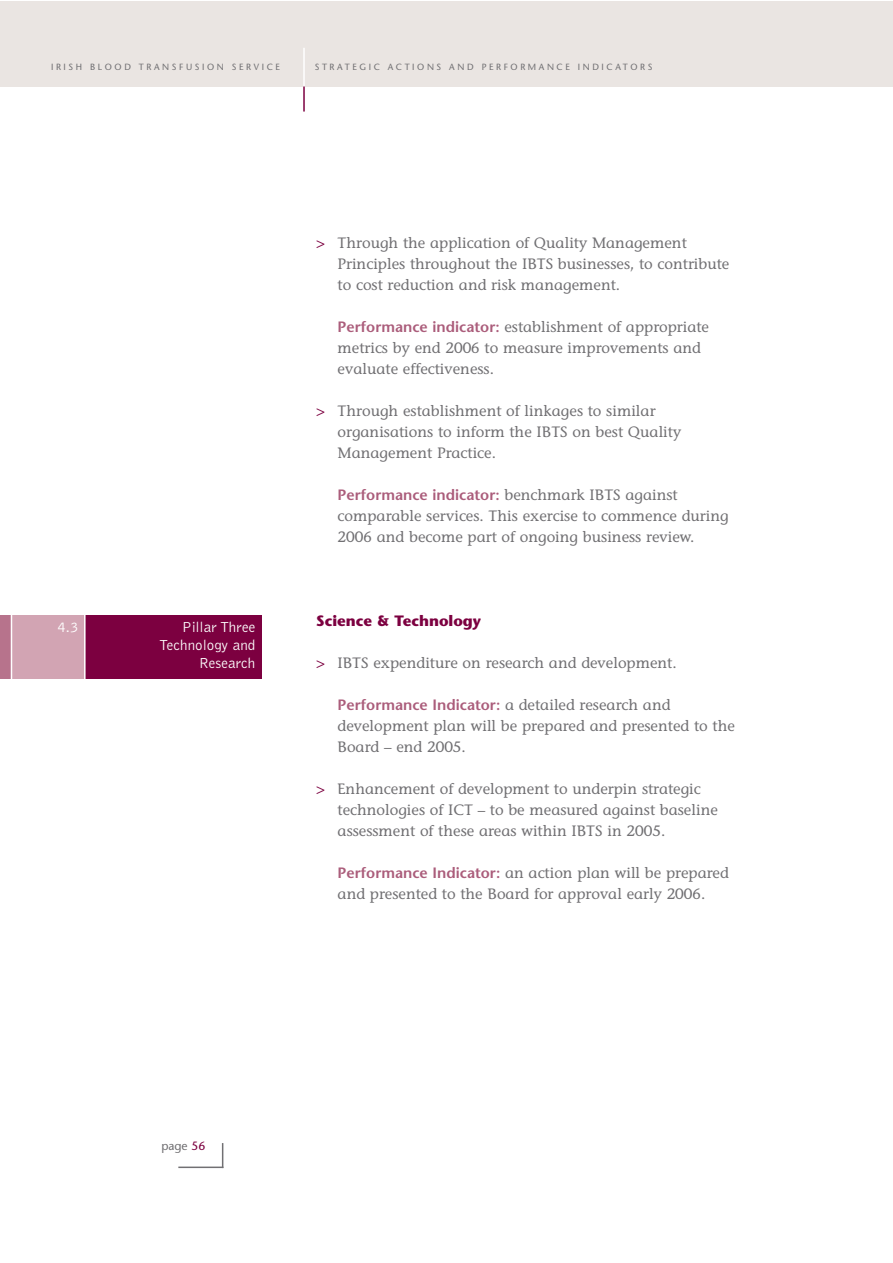
<style>
.page{position:relative;width:893px;height:1263px;background:#fff}
.page>*{position:absolute;margin:0;border:0;box-sizing:border-box;transform-origin:0 0}
.t1{font:15px/21px "Stone Informal";color:#717073}
.t2{font:600 15px "Stone Sans";color:#ab5d7b}
.t3{font:300 15px/18px "Bell Gothic";color:#fff;text-align:right}
.t4{font:700 15px "Stone Sans";color:#7c0040}
.t5{font:12px "Stone Sans";color:#717073}
.t6{font:9px "Stone Sans";letter-spacing:.285em;color:#717073}
.s1{color:#7c0040}
.s2{font-family:"Stone Sans";font-weight:600;color:#ab5d7b}
.s3{font-family:"Stone Informal";font-weight:400;color:#717073}
</style>
<div class="page">
<div style="left:0;top:2px;width:891px;height:85px;background:#eae5e2"></div>
<hr style="left:303px;top:48px;width:2px;height:39px;background:#fff">
<hr style="left:303px;top:87px;width:2px;height:25px;background:#7c0040">
<hr style="left:178px;top:1167px;width:45px;height:1px;background:#717073">
<svg style="left:222px;top:1143px;width:1px;height:24px"></svg>
<div style="left:0;top:615px;width:262px;height:64px;background:#7c0040"></div>
<div style="left:12px;top:615px;width:73px;height:64px;background:#d2a4b3"></div>
<div style="left:0;top:615px;width:11px;height:64px;background:#b7738c"></div>
<hr style="left:84px;top:615px;width:2px;height:67px;background:#fff">
<hr style="left:11px;top:615px;width:1px;height:65px;background:#fff">
<p class="t6" style="left:51px;top:64px;width:230px">IRISH BLOOD TRANSFUSION SERVICE</p>
<p class="t6" style="left:315px;top:64px;width:339px">STRATEGIC ACTIONS AND PERFORMANCE INDICATORS</p>
<p class="t3" style="left:58px;top:619px;width:22px">4.3</p>
<p class="t3" style="left:159px;top:619px;width:98px">Pillar Three<br>Technology and<br>Research</p>
<p class="t1" style="left:337px;top:234px;width:393px;text-indent:-21px"><span class="s1">&gt;</span> Through the application of Quality Management<br>Principles throughout the IBTS businesses, to contribute to cost reduction and risk management.</p>
<p class="t1" style="left:337px;top:318px;width:373px"><span class="s2">Performance indicator:</span> establishment of appropriate metrics by end 2006 to measure improvements and evaluate effectiveness.</p>
<p class="t1" style="left:337px;top:402px;width:345px;text-indent:-21px"><span class="s1">&gt;</span> Through establishment of linkages to similar organisations to inform the IBTS on best Quality<br>Management Practice.</p>
<p class="t2" style="left:337px;top:489px;width:341px">Performance indicator: <span class="s3">benchmark IBTS against</span></p>
<p class="t1" style="left:337px;top:507px;width:392px">comparable services. This exercise to commence during<br>2006 and become part of ongoing business review.</p>
<p class="t4" style="left:316px;top:615px;width:166px">Science &amp; Technology</p>
<p class="t1" style="left:316px;top:654px;width:362px"><span class="s1">&gt;</span> IBTS expenditure on research and development.</p>
<p class="t2" style="left:337px;top:699px;width:334px">Performance Indicator: <span class="s3">a detailed research and</span></p>
<p class="t1" style="left:337px;top:717px;width:399px">development plan will be prepared and presented to the<br>Board – end 2005.</p>
<p class="t1" style="left:337px;top:780px;width:382px;text-indent:-21px"><span class="s1">&gt;</span> Enhancement of development to underpin strategic technologies of ICT – to be measured against baseline assessment of these areas within IBTS in 2005.</p>
<p class="t1" style="left:337px;top:864px;width:393px"><span class="s2">Performance Indicator:</span> an action plan will be prepared and presented to the Board for approval early 2006.</p>
<p class="t5" style="left:161px;top:1141px;width:45px">page <span class="s1">56</span></p>
</div>
